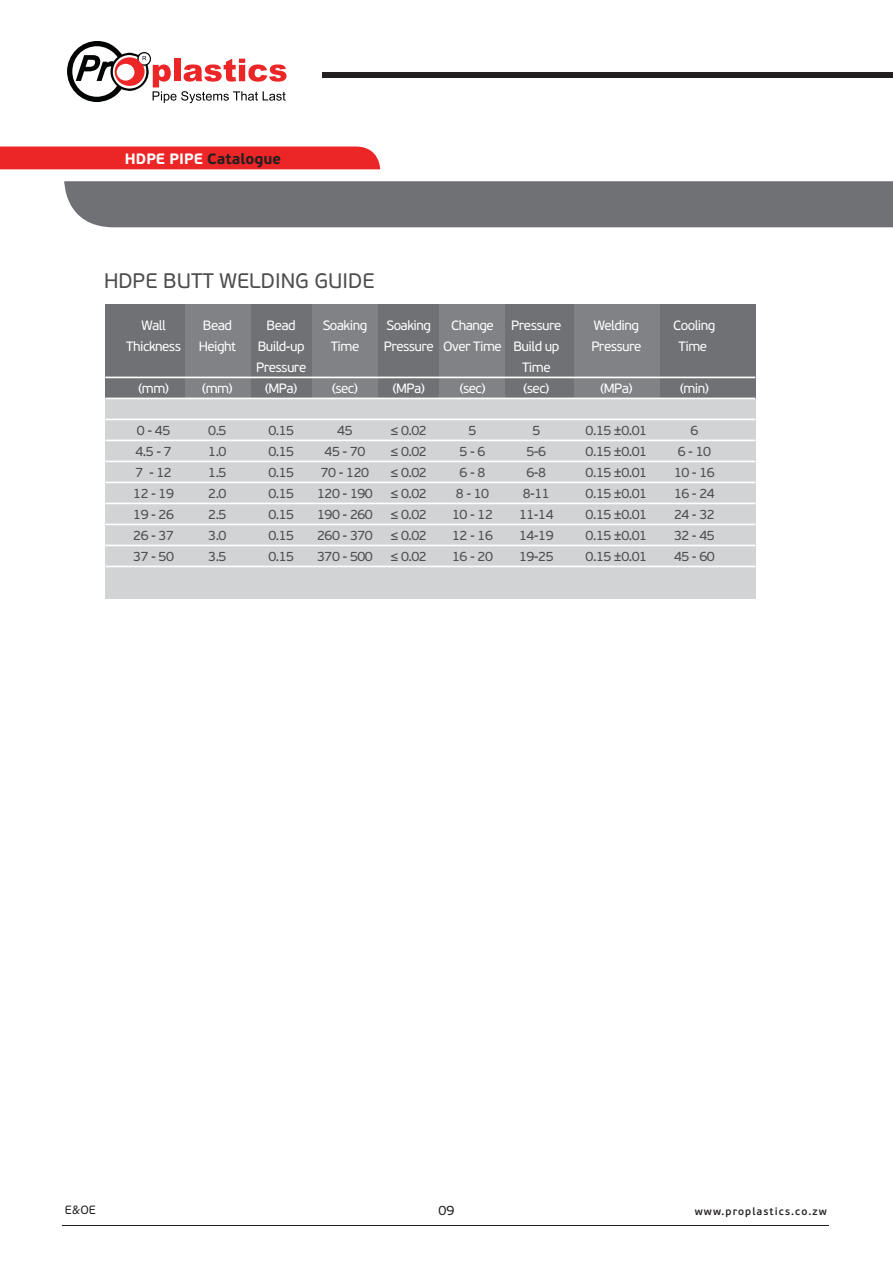
<style>
.page{position:relative;width:893px;height:1263px;background:#fff}
.page>*{position:absolute;margin:0;border:0;box-sizing:border-box;transform-origin:0 0}
.t1{font:21px "PF Beau Sans Pro";color:#4d4d4f}
.t2{font:700 15px "PF Beau Sans Pro";color:#231f20}
.t3{font:13.5px "PF Beau Sans Pro";letter-spacing:-.04em;color:#4d4d4f}
.t4{font:13.5px "PF Beau Sans Pro";letter-spacing:-.04em;color:#fff}
.t5{font:13.5px "PF Beau Sans Pro";color:#231f20}
.t6{font:12px "PF Beau Sans Pro";color:#231f20}
.t7{font:600 10.5px "PF Beau Sans Pro";letter-spacing:.1em;color:#231f20}
.s1{color:#fff}
</style>
<div class="page">
<div style="left:105px;top:305px;width:650px;height:294px;background:#d1d3d4"></div>
<div style="left:105px;top:304px;width:650px;height:95px;background:#707174"></div>
<div style="left:439px;top:304px;width:66px;height:94px;background:#808285"></div>
<div style="left:574px;top:304px;width:85px;height:94px;background:#808285"></div>
<div style="left:312px;top:304px;width:65px;height:94px;background:#808285"></div>
<div style="left:185px;top:304px;width:66px;height:94px;background:#808285"></div>
<hr style="left:105px;top:377px;width:650px;height:1px;background:#fff">
<hr style="left:105px;top:398px;width:650px;height:1px;background:#fff">
<hr style="left:105px;top:419px;width:650px;height:1px;background:#fff">
<hr style="left:105px;top:440px;width:650px;height:1px;background:#fff">
<hr style="left:105px;top:461px;width:650px;height:1px;background:#fff">
<hr style="left:105px;top:482px;width:650px;height:1px;background:#fff">
<hr style="left:105px;top:503px;width:650px;height:1px;background:#fff">
<hr style="left:105px;top:524px;width:650px;height:1px;background:#fff">
<hr style="left:105px;top:545px;width:650px;height:1px;background:#fff">
<hr style="left:105px;top:566px;width:650px;height:1px;background:#fff">
<svg style="left:67px;top:41px;width:220px;height:62px"></svg>
<div style="left:0;top:147px;width:380px;height:22px;background:#ec2527"></div>
<div style="left:322px;top:72px;width:571px;height:5px;background:#231f20"></div>
<div style="left:64px;top:181px;width:829px;height:46px;background:#707174"></div>
<hr style="left:62px;top:1224px;width:766px;height:1px;background:#231f20">
<p class="t2" style="left:125px;top:150px;width:157px"><span class="s1">HDPE PIPE</span> Catalogue</p>
<h1 class="t1" style="left:104px;top:269px;width:272px">HDPE BUTT WELDING GUIDE</h1>
<p class="t4" style="left:142px;top:317px;width:26px">Wall</p>
<p class="t4" style="left:203px;top:317px;width:31px">Bead</p>
<p class="t4" style="left:267px;top:317px;width:31px">Bead</p>
<p class="t4" style="left:323px;top:317px;width:46px">Soaking</p>
<p class="t4" style="left:386px;top:317px;width:46px">Soaking</p>
<p class="t4" style="left:451px;top:317px;width:44px">Change</p>
<p class="t4" style="left:511px;top:317px;width:52px">Pressure</p>
<p class="t4" style="left:594px;top:317px;width:47px">Welding</p>
<p class="t4" style="left:673px;top:317px;width:44px">Cooling</p>
<p class="t4" style="left:126px;top:338px;width:56px">Thickness</p>
<p class="t4" style="left:199px;top:338px;width:39px">Height</p>
<p class="t4" style="left:258px;top:338px;width:49px">Build-up</p>
<p class="t4" style="left:331px;top:338px;width:30px">Time</p>
<p class="t4" style="left:384px;top:338px;width:177px">Pressure Over Time Build up</p>
<p class="t4" style="left:591px;top:338px;width:52px">Pressure</p>
<p class="t4" style="left:679px;top:338px;width:30px">Time</p>
<p class="t4" style="left:256px;top:359px;width:52px">Pressure</p>
<p class="t4" style="left:522px;top:359px;width:30px">Time</p>
<p class="t4" style="left:139px;top:380px;width:32px">(mm)</p>
<p class="t4" style="left:202px;top:380px;width:32px">(mm)</p>
<p class="t4" style="left:265px;top:380px;width:34px">(MPa)</p>
<p class="t4" style="left:332px;top:380px;width:27px">(sec)</p>
<p class="t4" style="left:393px;top:380px;width:34px">(MPa)</p>
<p class="t4" style="left:460px;top:380px;width:27px">(sec)</p>
<p class="t4" style="left:523px;top:380px;width:27px">(sec)</p>
<p class="t4" style="left:600px;top:380px;width:34px">(MPa)</p>
<p class="t4" style="left:680px;top:380px;width:30px">(min)</p>
<p class="t3" style="left:137px;top:422px;width:35px">0 - 45</p>
<p class="t3" style="left:208px;top:422px;width:20px">0.5</p>
<p class="t3" style="left:268px;top:422px;width:27px">0.15</p>
<p class="t3" style="left:337px;top:422px;width:17px">45</p>
<p class="t3" style="left:391px;top:422px;width:38px">≤ 0.02</p>
<p class="t3" style="left:469px;top:422px;width:9px">5</p>
<p class="t3" style="left:532px;top:422px;width:9px">5</p>
<p class="t3" style="left:586px;top:422px;width:63px">0.15 ±0.01</p>
<p class="t3" style="left:690px;top:422px;width:9px">6</p>
<p class="t3" style="left:135px;top:443px;width:38px">4.5 - 7</p>
<p class="t3" style="left:208px;top:443px;width:20px">1.0</p>
<p class="t3" style="left:268px;top:443px;width:27px">0.15</p>
<p class="t3" style="left:325px;top:443px;width:42px">45 - 70</p>
<p class="t3" style="left:391px;top:443px;width:38px">≤ 0.02</p>
<p class="t3" style="left:460px;top:443px;width:27px">5 - 6</p>
<p class="t3" style="left:526px;top:443px;width:21px">5-6</p>
<p class="t3" style="left:586px;top:443px;width:63px">0.15 ±0.01</p>
<p class="t3" style="left:678px;top:443px;width:35px">6 - 10</p>
<p class="t3" style="left:135px;top:464px;width:38px">7 - 12</p>
<p class="t3" style="left:208px;top:464px;width:20px">1.5</p>
<p class="t3" style="left:268px;top:464px;width:27px">0.15</p>
<p class="t3" style="left:321px;top:464px;width:50px">70 - 120</p>
<p class="t3" style="left:391px;top:464px;width:38px">≤ 0.02</p>
<p class="t3" style="left:460px;top:464px;width:27px">6 - 8</p>
<p class="t3" style="left:526px;top:464px;width:21px">6-8</p>
<p class="t3" style="left:586px;top:464px;width:63px">0.15 ±0.01</p>
<p class="t3" style="left:674px;top:464px;width:42px">10 - 16</p>
<p class="t3" style="left:133px;top:485px;width:42px">12 - 19</p>
<p class="t3" style="left:208px;top:485px;width:20px">2.0</p>
<p class="t3" style="left:268px;top:485px;width:27px">0.15</p>
<p class="t3" style="left:317px;top:485px;width:57px">120 - 190</p>
<p class="t3" style="left:391px;top:485px;width:38px">≤ 0.02</p>
<p class="t3" style="left:456px;top:485px;width:35px">8 - 10</p>
<p class="t3" style="left:523px;top:485px;width:29px">8-11</p>
<p class="t3" style="left:586px;top:485px;width:63px">0.15 ±0.01</p>
<p class="t3" style="left:674px;top:485px;width:42px">16 - 24</p>
<p class="t3" style="left:133px;top:506px;width:42px">19 - 26</p>
<p class="t3" style="left:208px;top:506px;width:20px">2.5</p>
<p class="t3" style="left:268px;top:506px;width:27px">0.15</p>
<p class="t3" style="left:317px;top:506px;width:57px">190 - 260</p>
<p class="t3" style="left:391px;top:506px;width:38px">≤ 0.02</p>
<p class="t3" style="left:452px;top:506px;width:42px">10 - 12</p>
<p class="t3" style="left:519px;top:506px;width:36px">11-14</p>
<p class="t3" style="left:586px;top:506px;width:63px">0.15 ±0.01</p>
<p class="t3" style="left:674px;top:506px;width:42px">24 - 32</p>
<p class="t3" style="left:133px;top:527px;width:42px">26 - 37</p>
<p class="t3" style="left:208px;top:527px;width:20px">3.0</p>
<p class="t3" style="left:268px;top:527px;width:27px">0.15</p>
<p class="t3" style="left:317px;top:527px;width:57px">260 - 370</p>
<p class="t3" style="left:391px;top:527px;width:38px">≤ 0.02</p>
<p class="t3" style="left:452px;top:527px;width:42px">12 - 16</p>
<p class="t3" style="left:519px;top:527px;width:36px">14-19</p>
<p class="t3" style="left:586px;top:527px;width:63px">0.15 ±0.01</p>
<p class="t3" style="left:674px;top:527px;width:42px">32 - 45</p>
<p class="t3" style="left:133px;top:548px;width:42px">37 - 50</p>
<p class="t3" style="left:208px;top:548px;width:20px">3.5</p>
<p class="t3" style="left:268px;top:548px;width:27px">0.15</p>
<p class="t3" style="left:317px;top:548px;width:57px">370 - 500</p>
<p class="t3" style="left:391px;top:548px;width:38px">≤ 0.02</p>
<p class="t3" style="left:452px;top:548px;width:42px">16 - 20</p>
<p class="t3" style="left:519px;top:548px;width:36px">19-25</p>
<p class="t3" style="left:586px;top:548px;width:63px">0.15 ±0.01</p>
<p class="t3" style="left:674px;top:548px;width:42px">45 - 60</p>
<p class="t6" style="left:65px;top:1203px;width:33px">E&amp;OE</p>
<p class="t5" style="left:438px;top:1203px;width:17px">09</p>
<p class="t7" style="left:695px;top:1206px;width:133px">www.proplastics.co.zw</p>
</div>
